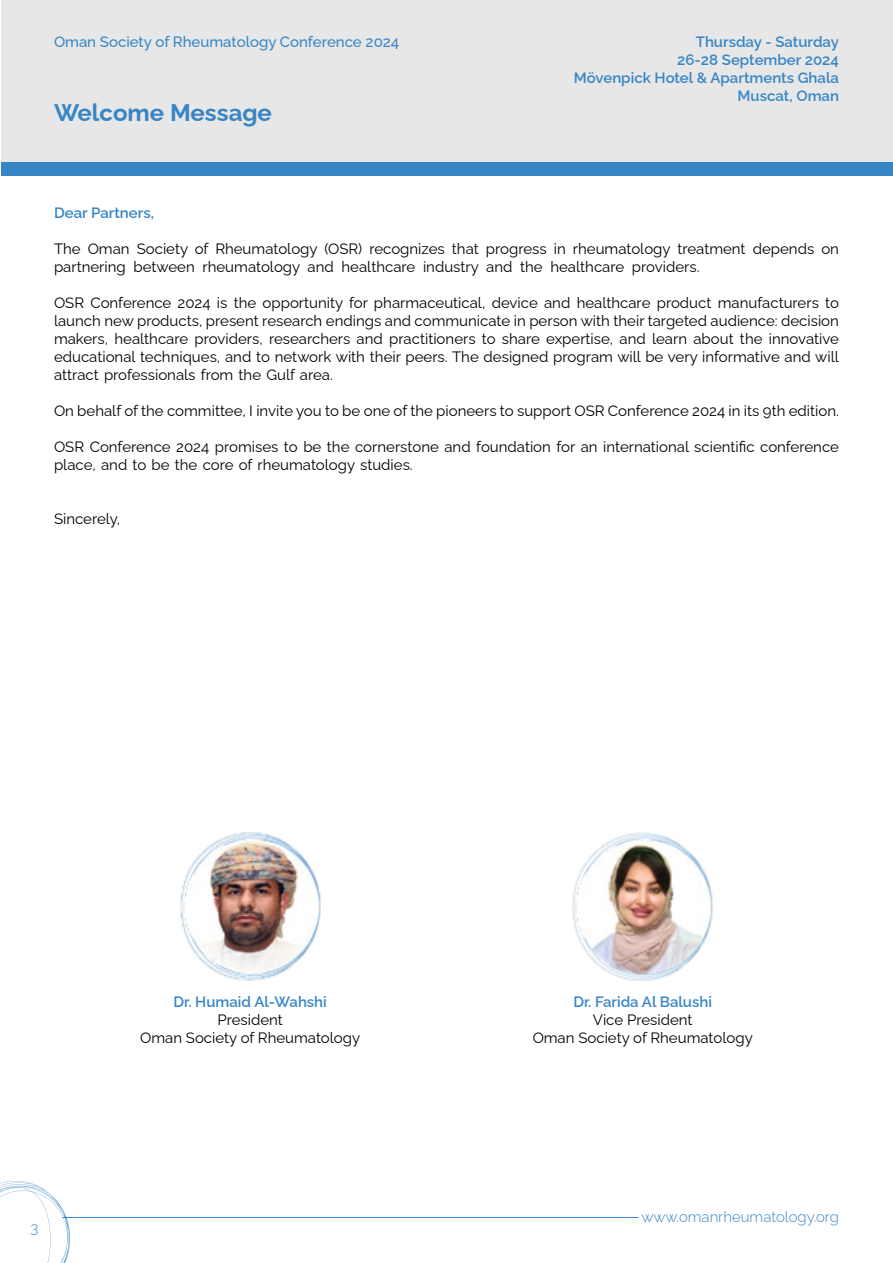
<style>
.page{position:relative;width:893px;height:1263px;background:#fff}
.page>*{position:absolute;margin:0;border:0;box-sizing:border-box;transform-origin:0 0}
.t1{font:700 24px "Raleway";color:#3885c6}
.t2{font:15px/18px "Raleway";color:#000}
.t3{font:600 15px/18px "Raleway";color:#3885c6;text-align:right}
.t4{font:500 15px "Raleway";color:#3885c6}
.t5{font:300 15px "Raleway";color:#3885c6}
</style>
<div class="page">
<div style="left:1px;top:1px;width:891px;height:164px;background:#e7e7e7"></div>
<div style="left:1px;top:162px;width:891px;height:13px;background:#3885c6"></div>
<svg style="left:0;top:1181px;width:70px;height:82px"></svg>
<hr style="left:62px;top:1217px;width:576px;height:1px;background:#3885c6">
<img style="left:180px;top:832px;width:141px;height:149px">
<img style="left:572px;top:832px;width:141px;height:149px">
<p class="t4" style="left:54px;top:30px;width:347px">Oman Society of Rheumatology Conference 2024</p>
<p class="t3" style="left:574px;top:31px;width:267px">Thursday - Saturday<br>26-28 September 2024<br>Mövenpick Hotel &amp; Apartments Ghala<br>Muscat, Oman</p>
<h1 class="t1" style="left:54px;top:94px;width:220px">Welcome Message</h1>
<p class="t3" style="left:54px;top:202px;width:102px">Dear Partners,</p>
<p class="t2" style="left:54px;top:238px;width:786px">The Oman Society of Rheumatology (OSR) recognizes that progress in rheumatology treatment depends on partnering between rheumatology and healthcare industry and the healthcare providers.</p>
<p class="t2" style="left:54px;top:292px;width:786px;text-align:justify">OSR Conference 2024 is the opportunity for pharmaceutical, device and healthcare product manufacturers to launch new products, present research endings and communicate in person with their targeted audience: decision makers, healthcare providers, researchers and practitioners to share expertise, and learn about the innovative educational techniques, and to network with their peers. The designed program will be very informative and will attract professionals from the Gulf area.</p>
<p class="t2" style="left:54px;top:400px;width:786px">On behalf of the committee, I invite you to be one of the pioneers to support OSR Conference 2024 in its 9th edition.</p>
<p class="t2" style="left:54px;top:436px;width:786px">OSR Conference 2024 promises to be the cornerstone and foundation for an international scientific conference place, and to be the core of rheumatology studies.</p>
<p class="t2" style="left:54px;top:508px;width:68px">Sincerely,</p>
<p class="t5" style="left:31px;top:1216px;width:9px">3</p>
<p class="t3" style="left:174px;top:991px;width:155px">Dr. Humaid Al-Wahshi</p>
<p class="t2" style="left:140px;top:1009px;width:222px;text-align:center">President<br>Oman Society of Rheumatology</p>
<p class="t3" style="left:573px;top:991px;width:140px">Dr. Farida Al Balushi</p>
<p class="t2" style="left:533px;top:1009px;width:222px;text-align:center">Vice President<br>Oman Society of Rheumatology</p>
<p class="t5" style="left:641px;top:1205px;width:199px">www.omanrheumatology.org</p>
</div>
